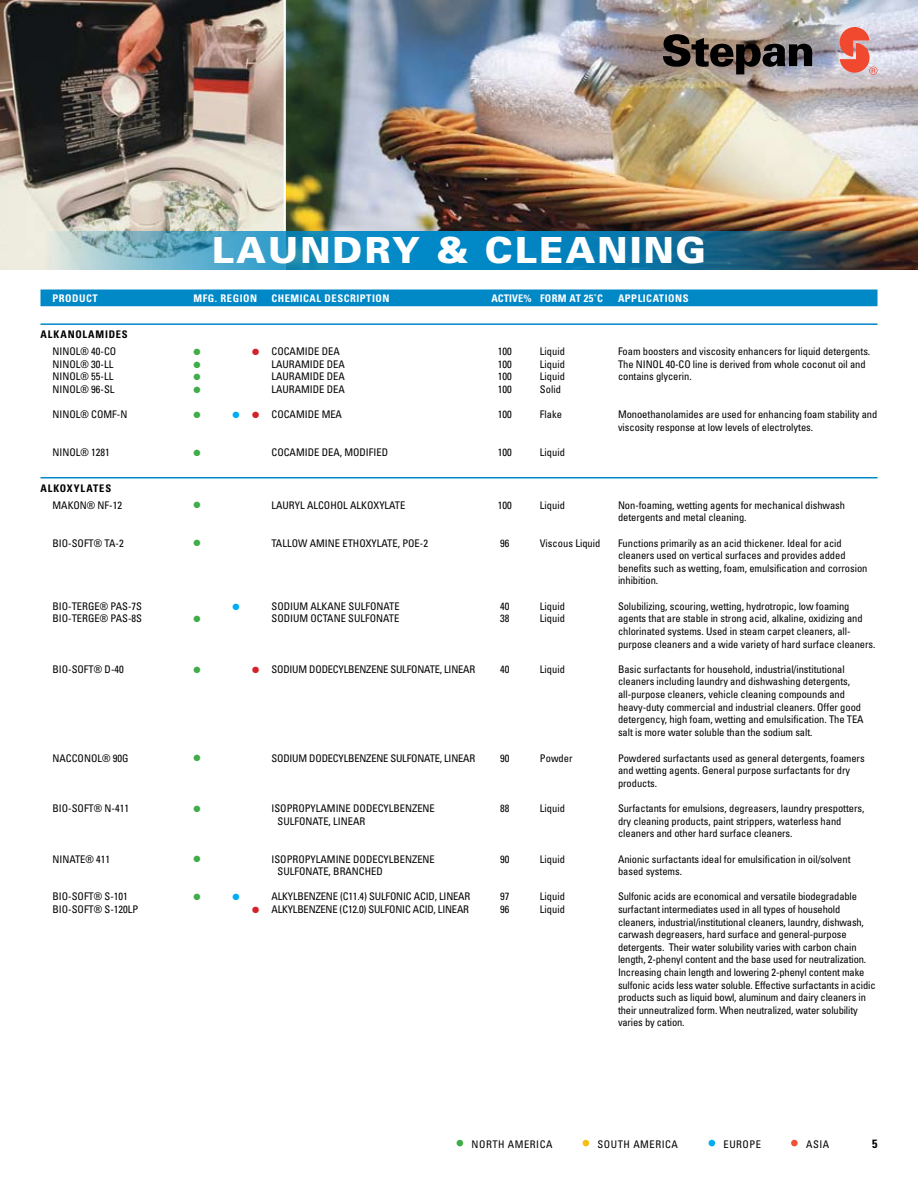
<style>
.page{position:relative;width:918px;height:1188px;background:#fff}
.page>*{position:absolute;margin:0;border:0;box-sizing:border-box;transform-origin:0 0}
.t1{font:900 36px "Univers";letter-spacing:.06em;color:#fff}
.t2{font:700 condensed 12px "Univers";color:#000}
.t3{font:condensed 10.5px/12.6px "Univers";letter-spacing:-.005em;color:#000}
.t4{font:700 condensed 10.5px "Univers";letter-spacing:.05em;color:#fff}
.t5{font:700 condensed 10.5px "Univers";letter-spacing:.11em;color:#000}
.t6{font:condensed 10.5px "Univers";letter-spacing:.05em;color:#000}
.t7{font:700 condensed 10.5px "Univers";letter-spacing:.005em;color:#fff}
.t8{font:9px "Zapf Dingbats";color:#41ad49}
.t9{font:9px "Zapf Dingbats";color:#00aeef}
.s1{color:#d2232a}
.s2{color:#00aeef}
</style>
<div class="page">
<div style="left:40px;top:290px;width:838px;height:16px;background:#0088c7"></div>
<hr style="left:40px;top:323px;width:838px;height:2px;background:#0088c7">
<hr style="left:40px;top:477px;width:838px;height:1px;background:#0088c7">
<svg style="left:457px;top:1140px;width:6px;height:6px"></svg>
<svg style="left:583px;top:1140px;width:6px;height:6px"></svg>
<svg style="left:709px;top:1140px;width:6px;height:6px"></svg>
<div style="left:791px;top:1140px;width:7px;height:6px;background:#f05133;border-radius:50%"></div>
<img style="left:286px;top:0;width:632px;height:270px">
<img style="left:0;top:0;width:284px;height:270px">
<svg style="left:840px;top:27px;width:37px;height:48px;background:#e3857b"></svg>
<svg style="left:663px;top:34px;width:149px;height:40px;background:#615853"></svg>
<img style="left:40px;top:231px;width:838px;height:39px">
<h1 class="t1" style="left:212px;top:228px;width:495px">LAUNDRY &amp; CLEANING</h1>
<p class="t4" style="left:52px;top:292px;width:47px">PRODUCT</p>
<p class="t4" style="left:194px;top:292px;width:65px">MFG. REGION</p>
<p class="t4" style="left:272px;top:292px;width:14px">CHEMICAL</p>
<p class="t4" style="left:325px;top:292px;width:14px">DESCRIPTION</p>
<p class="t7" style="left:492px;top:292px;width:113px">ACTIVE% FORM AT 25˚C</p>
<p class="t4" style="left:618px;top:292px;width:72px">APPLICATIONS</p>
<p class="t5" style="left:40px;top:328px;width:28px">ALKANOLAMIDES</p>
<p class="t3" style="left:53px;top:345px;width:65px">NINOL® 40-CO</p>
<p class="t8" style="left:194px;top:347px;width:9px">●</p>
<p class="t3" style="left:252px;top:345px;width:89px"><span class="s1">●</span> COCAMIDE DEA</p>
<p class="t3" style="left:498px;top:345px;width:15px">100</p>
<p class="t3" style="left:540px;top:345px;width:27px">Liquid</p>
<p class="t3" style="left:618px;top:345px;width:254px">Foam boosters and viscosity enhancers for liquid detergents.<br>The Ninol</p>
<p class="t3" style="left:618px;top:357px;width:249px;text-indent:48px">40-CO line is derived from whole coconut oil and contains glycerin.</p>
<p class="t3" style="left:53px;top:357px;width:62px">NINOL® 30-LL</p>
<p class="t8" style="left:194px;top:360px;width:9px">●</p>
<p class="t3" style="left:272px;top:357px;width:75px">LAURAMIDE DEA</p>
<p class="t3" style="left:498px;top:357px;width:15px">100</p>
<p class="t3" style="left:540px;top:357px;width:27px">Liquid</p>
<p class="t3" style="left:52px;top:370px;width:62px">NINOL® 55-LL</p>
<p class="t8" style="left:194px;top:373px;width:9px">●</p>
<p class="t3" style="left:272px;top:370px;width:75px">LAURAMIDE DEA</p>
<p class="t3" style="left:498px;top:370px;width:15px">100</p>
<p class="t3" style="left:540px;top:370px;width:27px">Liquid</p>
<p class="t3" style="left:52px;top:383px;width:64px">NINOL® 96-SL</p>
<p class="t8" style="left:194px;top:386px;width:9px">●</p>
<p class="t3" style="left:272px;top:383px;width:75px">LAURAMIDE DEA</p>
<p class="t3" style="left:498px;top:383px;width:15px">100</p>
<p class="t3" style="left:540px;top:383px;width:22px">Solid</p>
<p class="t3" style="left:52px;top:408px;width:75px">NINOL® COMf-n</p>
<p class="t8" style="left:194px;top:411px;width:9px">●</p>
<p class="t3" style="left:232px;top:408px;width:111px"><span class="s2">●</span> <span class="s1">●</span> COCAMIDE MEA</p>
<p class="t3" style="left:498px;top:408px;width:15px">100</p>
<p class="t3" style="left:540px;top:408px;width:24px">Flake</p>
<p class="t3" style="left:618px;top:408px;width:261px">Monoethanolamides are used for enhancing foam stability and viscosity response at low levels of electrolytes.</p>
<p class="t3" style="left:53px;top:446px;width:59px">NINOL® 1281</p>
<p class="t8" style="left:194px;top:449px;width:9px">●</p>
<p class="t3" style="left:272px;top:446px;width:118px">COCAMIDE DEA, MODIFIED</p>
<p class="t3" style="left:498px;top:446px;width:15px">100</p>
<p class="t3" style="left:540px;top:446px;width:27px">Liquid</p>
<p class="t5" style="left:40px;top:482px;width:41px">ALKOXYLATES</p>
<p class="t3" style="left:53px;top:498px;width:71px">MAKON® NF-12</p>
<p class="t8" style="left:194px;top:501px;width:9px">●</p>
<p class="t3" style="left:272px;top:498px;width:135px">LAURYL ALCOH OL ALKOXYLATE</p>
<p class="t3" style="left:498px;top:498px;width:15px">100</p>
<p class="t3" style="left:540px;top:498px;width:27px">Liquid</p>
<p class="t3" style="left:618px;top:498px;width:229px">Non-foaming, wetting agents for mechanical dishwash detergents and metal cleaning.</p>
<p class="t3" style="left:53px;top:536px;width:73px">BIO-SOFT® TA-2</p>
<p class="t8" style="left:194px;top:539px;width:9px">●</p>
<p class="t3" style="left:272px;top:536px;width:158px">TALLOW AMINE ETH OXYLATE, POE-2</p>
<p class="t3" style="left:500px;top:536px;width:11px">96</p>
<p class="t3" style="left:540px;top:536px;width:62px">Viscous Liquid</p>
<p class="t3" style="left:618px;top:536px;width:251px">Functions primarily as an acid thickener. Ideal for acid cleaners used on vertical surfaces and provides added benefits such as wetting, foam, emulsification and corrosion inhibition.</p>
<p class="t3" style="left:53px;top:599px;width:91px">BIO-TERGE® PAS-7S</p>
<p class="t9" style="left:232px;top:602px;width:9px">●</p>
<p class="t3" style="left:272px;top:599px;width:130px">SODIUM ALKANE SULFONATE</p>
<p class="t3" style="left:500px;top:599px;width:11px">40</p>
<p class="t3" style="left:540px;top:599px;width:27px">Liquid</p>
<p class="t3" style="left:618px;top:599px;width:259px">Solubilizing, scouring, wetting, hydrotropic, low foaming agents that are stable in strong acid, alkaline, oxidizing and chlorinated systems. Used in steam carpet cleaners, all&shy;purpose cleaners and a wide variety of hard surface cleaners.</p>
<p class="t3" style="left:53px;top:612px;width:91px">BIO-TERGE® PAS-8S</p>
<p class="t8" style="left:194px;top:615px;width:9px">●</p>
<p class="t3" style="left:272px;top:612px;width:129px">SODIUM OCTANE SULFONATE</p>
<p class="t3" style="left:500px;top:612px;width:11px">38</p>
<p class="t3" style="left:540px;top:612px;width:27px">Liquid</p>
<p class="t3" style="left:52px;top:662px;width:73px">BIO-SOFT® D-40</p>
<p class="t8" style="left:194px;top:665px;width:9px">●</p>
<p class="t3" style="left:252px;top:662px;width:225px"><span class="s1">●</span> SODIUM DODECYLBENZENE SULFONATE, LINEAR</p>
<p class="t3" style="left:500px;top:662px;width:11px">40</p>
<p class="t3" style="left:540px;top:662px;width:27px">Liquid</p>
<p class="t3" style="left:618px;top:662px;width:247px">Basic surfactants for household, industrial/institutional cleaners including laundry and dishwashing detergents, all-purpose cleaners, vehicle cleaning compounds and heavy-duty commercial and industrial cleaners. Offer good detergency, high foam, wetting and emulsification. The TEA salt is more water soluble than the sodium salt.</p>
<p class="t3" style="left:53px;top:751px;width:78px">NACCONOL® 90G</p>
<p class="t8" style="left:194px;top:754px;width:9px">●</p>
<p class="t3" style="left:272px;top:751px;width:205px">SODIUM DODECYLBENZENE SULFONATE, LINEAR</p>
<p class="t3" style="left:500px;top:751px;width:11px">90</p>
<p class="t3" style="left:540px;top:751px;width:34px">Powder</p>
<p class="t3" style="left:618px;top:751px;width:248px">Powdered surfactants used as general detergents, foamers and wetting agents. General purpose surfactants for dry products.</p>
<p class="t3" style="left:53px;top:802px;width:78px">BIO-SOFT® N-411</p>
<p class="t8" style="left:194px;top:804px;width:9px">●</p>
<p class="t3" style="left:277px;top:802px;width:159px;text-indent:-6px">ISOPROPYLAMINE DODECYLBENZENE<br>SULFONATE, LINEAR</p>
<p class="t3" style="left:500px;top:802px;width:11px">88</p>
<p class="t3" style="left:540px;top:802px;width:27px">Liquid</p>
<p class="t3" style="left:618px;top:802px;width:248px">Surfactants for emulsions, degreasers, laundry prespotters, dry cleaning products, paint strippers, waterless hand cleaners and other hard surface cleaners.</p>
<p class="t3" style="left:53px;top:852px;width:59px">NINATE® 411</p>
<p class="t8" style="left:194px;top:855px;width:9px">●</p>
<p class="t3" style="left:277px;top:852px;width:159px;text-indent:-6px">ISOPROPYLAMINE DODECYLBENZENE<br>SULFONATE, BRANCH ED</p>
<p class="t3" style="left:500px;top:852px;width:11px">90</p>
<p class="t3" style="left:540px;top:852px;width:27px">Liquid</p>
<p class="t3" style="left:618px;top:852px;width:234px">Anionic surfactants ideal for emulsification in oil/solvent based systems.</p>
<p class="t3" style="left:53px;top:890px;width:77px">BIO-SOFT® S-101</p>
<p class="t8" style="left:194px;top:893px;width:9px">●</p>
<p class="t9" style="left:232px;top:893px;width:9px">●</p>
<p class="t3" style="left:272px;top:890px;width:200px">ALKYLBENZENE (C11.4) SULFONIC ACID, LINEAR</p>
<p class="t3" style="left:500px;top:890px;width:11px">97</p>
<p class="t3" style="left:540px;top:890px;width:27px">Liquid</p>
<p class="t3" style="left:618px;top:890px;width:259px">Sulfonic acids are economical and versatile biodegradable surfactant intermediates used in all types of household cleaners, industrial/institutional cleaners, laundry, dishwash, carwash degreasers, hard surface and general-purpose detergents. Their water solubility varies with carbon chain length, 2-phenyl content and the base used for neutralization.<br>Increasing chain length and lowering 2-phenyl content make sulfonic acids less water soluble. Effective surfactants in acidic products such as liquid bowl, aluminum and dairy cleaners in their unneutralized form. When neutralized, water solubility varies by cation.</p>
<p class="t3" style="left:53px;top:903px;width:87px">BIO-SOFT® S-120LP</p>
<p class="t3" style="left:252px;top:903px;width:219px"><span class="s1">●</span> ALKYLBENZENE (C12.0) SULFONIC ACID, LINEAR</p>
<p class="t3" style="left:500px;top:903px;width:11px">96</p>
<p class="t3" style="left:540px;top:903px;width:27px">Liquid</p>
<p class="t6" style="left:472px;top:1137px;width:82px">NORTH AMERICA</p>
<p class="t6" style="left:598px;top:1137px;width:82px">SOUTH AMERICA</p>
<p class="t3" style="left:724px;top:1137px;width:39px">EUROPE</p>
<p class="t3" style="left:806px;top:1137px;width:25px">ASIA</p>
<p class="t2" style="left:872px;top:1136px;width:7px">5</p>
</div>
